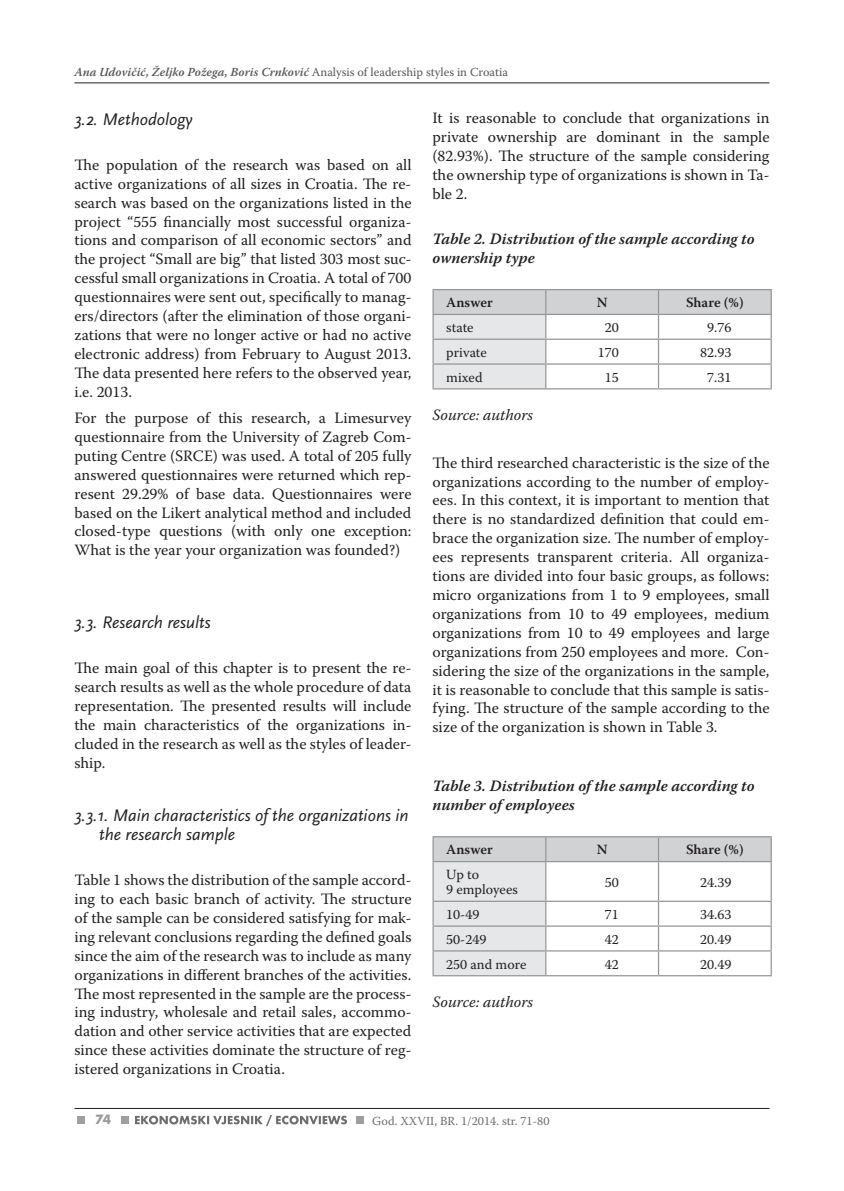
<style>
.page{position:relative;width:844px;height:1191px;background:#fff}
.page>*{position:absolute;margin:0;border:0;box-sizing:border-box;transform-origin:0 0}
.t1{font:italic 17.5px/19.2px "Scala Sans Pro";color:#231f20}
.t2{font:15.75px/18.9px "Warnock Pro";color:#231f20;text-align:justify}
.t3{font:italic 600 15.75px/18.9px "Warnock Pro";color:#231f20}
.t4{font:italic 15.75px "Warnock Pro";color:#231f20}
.t5{font:14px/15.8px "Warnock Pro";color:#231f20}
.t6{font:600 14px "Warnock Pro";color:#231f20}
.t7{font:700 14px "Futura TOT";color:#97999c}
.t8{font:italic 600 12.25px "Warnock Pro";color:#57585a}
.t9{font:12.25px "Warnock Pro";color:#6c6d70}
.s1{font-weight:400;font-style:normal}
</style>
<div class="page">
<hr style="left:74px;top:83px;width:695px;height:1px;background:#231f20">
<hr style="left:74px;top:1108px;width:695px;height:1px;background:#231f20">
<div style="left:121px;top:1115px;width:7px;height:8px;background:#9d9fa2"></div>
<div style="left:356px;top:1115px;width:8px;height:8px;background:#9d9fa2"></div>
<div style="left:77px;top:1115px;width:8px;height:8px;background:#9d9fa2"></div>
<svg style="left:135px;top:1115px;width:212px;height:11px"></svg>
<hr style="left:432px;top:289px;width:113px;height:1px;background:#939598">
<hr style="left:545px;top:289px;width:113px;height:1px;background:#939598">
<hr style="left:658px;top:289px;width:113px;height:1px;background:#939598">
<svg style="left:432px;top:290px;width:339px;height:99px"></svg>
<hr style="left:432px;top:314px;width:113px;height:1px;background:#939598">
<hr style="left:545px;top:314px;width:113px;height:1px;background:#939598">
<hr style="left:658px;top:314px;width:113px;height:1px;background:#939598">
<svg style="left:432px;top:836px;width:339px;height:139px"></svg>
<hr style="left:432px;top:975px;width:113px;height:1px;background:#939598">
<hr style="left:545px;top:975px;width:113px;height:1px;background:#939598">
<hr style="left:658px;top:975px;width:113px;height:1px;background:#939598">
<p class="t8" style="left:74px;top:64px;width:435px">Ana Udovičić, Željko Požega, Boris Crnković <span class="s1">Analysis of leadership styles in Croatia</span></p>
<p class="t1" style="left:74px;top:109px;width:119px">3.2. Methodology</p>
<p class="t2" style="left:74px;top:155px;width:338px">The population of the research was based on all active organizations of all sizes in Croatia. The re&shy;search was based on the organizations listed in the project “555 financially most successful organiza&shy;tions and comparison of all economic sectors” and the project “Small are big” that listed 303 most suc&shy;cessful small organizations in Croatia. A total of 700 questionnaires were sent out, specifically to manag&shy;ers/directors (after the elimination of those organi&shy;zations that were no longer active or had no active electronic address) from February to August 2013.<br>The data presented here refers to the observed year, i.e. 2013.</p>
<p class="t2" style="left:74px;top:408px;width:338px">For the purpose of this research, a Limesurvey questionnaire from the University of Zagreb Com&shy;puting Centre (SRCE) was used. A total of 205 fully answered questionnaires were returned which rep&shy;resent 29.29% of base data. Questionnaires were based on the Likert analytical method and included closed-type questions (with only one exception:<br>What is the year your organization was founded?)</p>
<p class="t1" style="left:74px;top:612px;width:138px">3.3. Research results</p>
<p class="t2" style="left:74px;top:658px;width:338px">The main goal of this chapter is to present the re&shy;search results as well as the whole procedure of data representation. The presented results will include the main characteristics of the organizations in&shy;cluded in the research as well as the styles of leader&shy;ship.</p>
<p class="t1" style="left:99px;top:805px;width:310px;text-indent:-25px">3.3.1. Main characteristics of the organizations in the research sample</p>
<p class="t2" style="left:74px;top:870px;width:338px">Table 1 shows the distribution of the sample accord&shy;ing to each basic branch of activity. The structure of the sample can be considered satisfying for mak&shy;ing relevant conclusions regarding the defined goals since the aim of the research was to include as many organizations in different branches of the activities.<br>The most represented in the sample are the process&shy;ing industry, wholesale and retail sales, accommo&shy;dation and other service activities that are expected since these activities dominate the structure of reg&shy;istered organizations in Croatia.</p>
<p class="t2" style="left:432px;top:108px;width:338px">It is reasonable to conclude that organizations in private ownership are dominant in the sample (82.93%). The structure of the sample considering the ownership type of organizations is shown in Ta&shy;ble 2.</p>
<p class="t3" style="left:432px;top:229px;width:323px">Table 2. Distribution of the sample according to ownership type</p>
<p class="t6" style="left:446px;top:294px;width:48px">Answer</p>
<p class="t6" style="left:596px;top:294px;width:12px">N</p>
<p class="t6" style="left:686px;top:294px;width:59px">Share (%)</p>
<p class="t5" style="left:446px;top:319px;width:29px">state</p>
<p class="t5" style="left:604px;top:319px;width:16px">20</p>
<p class="t5" style="left:707px;top:319px;width:26px">9.76</p>
<p class="t5" style="left:446px;top:344px;width:42px">private</p>
<p class="t5" style="left:597px;top:344px;width:23px">170</p>
<p class="t5" style="left:700px;top:344px;width:33px">82.93</p>
<p class="t5" style="left:446px;top:369px;width:38px">mixed</p>
<p class="t5" style="left:604px;top:369px;width:16px">15</p>
<p class="t5" style="left:707px;top:369px;width:26px">7.31</p>
<p class="t4" style="left:432px;top:405px;width:102px">Source: authors</p>
<p class="t2" style="left:432px;top:453px;width:338px">The third researched characteristic is the size of the organizations according to the number of employ&shy;ees. In this context, it is important to mention that there is no standardized definition that could em&shy;brace the organization size. The number of employ&shy;ees represents transparent criteria. All organiza&shy;tions are divided into four basic groups, as follows: micro organizations from 1 to 9 employees, small organizations from 10 to 49 employees, medium organizations from 10 to 49 employees and large organizations from 250 employees and more. Con&shy;sidering the size of the organizations in the sample, it is reasonable to conclude that this sample is satis&shy;fying. The structure of the sample according to the size of the organization is shown in Table 3.</p>
<p class="t3" style="left:432px;top:776px;width:323px">Table 3. Distribution of the sample according to number of employees</p>
<p class="t6" style="left:446px;top:841px;width:48px">Answer</p>
<p class="t6" style="left:596px;top:841px;width:12px">N</p>
<p class="t6" style="left:686px;top:841px;width:59px">Share (%)</p>
<p class="t5" style="left:446px;top:866px;width:73px">Up to<br>9 employees</p>
<p class="t5" style="left:604px;top:874px;width:16px">50</p>
<p class="t5" style="left:700px;top:874px;width:33px">24.39</p>
<p class="t5" style="left:446px;top:906px;width:35px">10-49</p>
<p class="t5" style="left:604px;top:906px;width:16px">71</p>
<p class="t5" style="left:700px;top:906px;width:33px">34.63</p>
<p class="t5" style="left:446px;top:931px;width:42px">50-249</p>
<p class="t5" style="left:604px;top:931px;width:16px">42</p>
<p class="t5" style="left:700px;top:931px;width:33px">20.49</p>
<p class="t5" style="left:446px;top:955px;width:82px">250 and more</p>
<p class="t5" style="left:604px;top:955px;width:16px">42</p>
<p class="t5" style="left:700px;top:955px;width:33px">20.49</p>
<p class="t4" style="left:432px;top:992px;width:102px">Source: authors</p>
<p class="t7" style="left:95px;top:1111px;width:18px">74</p>
<p class="t9" style="left:372px;top:1113px;width:179px">God. XXVII, BR. 1/2014. str. 71-80</p>
</div>
